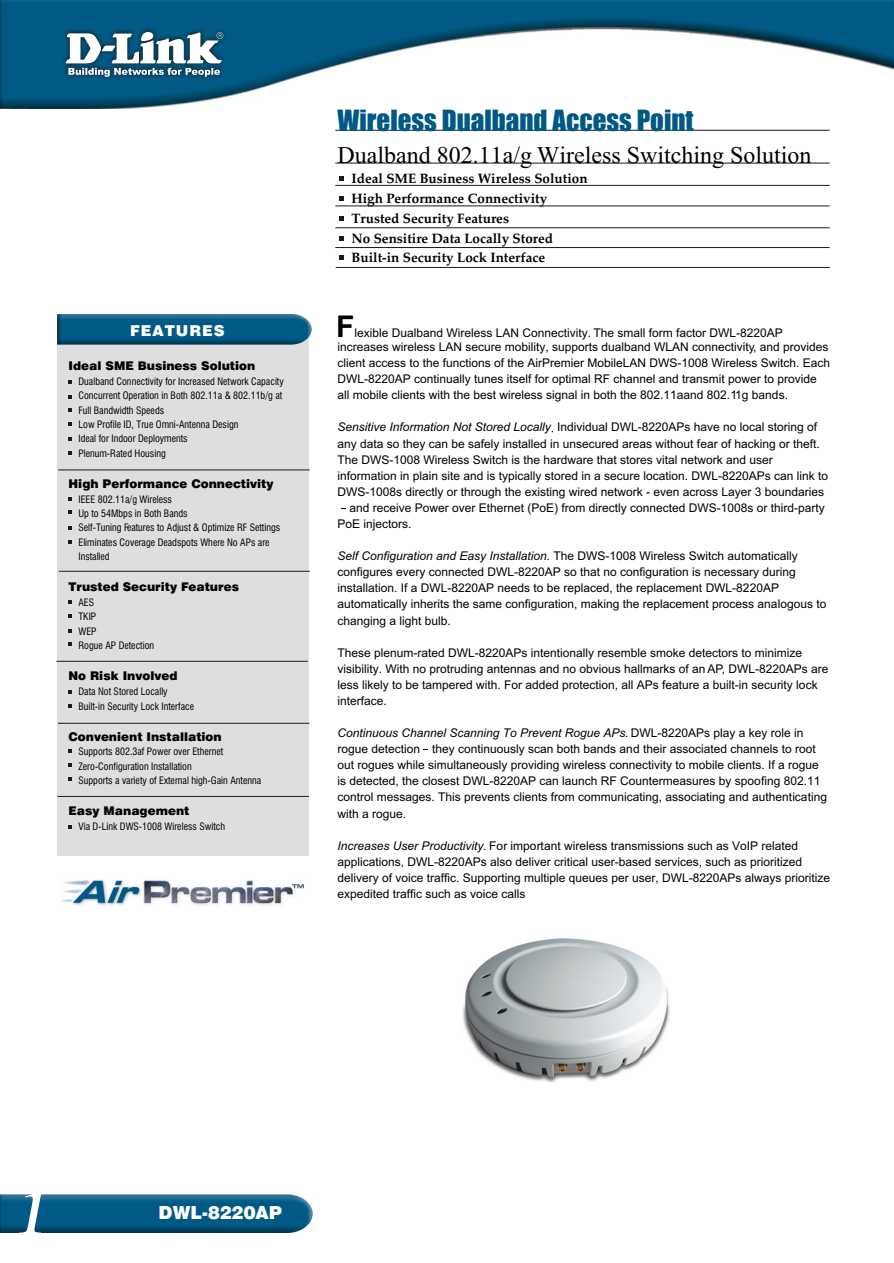
<style>
.page{position:relative;width:894px;height:1263px;background:#fff}
.page>*{position:absolute;margin:0;border:0;box-sizing:border-box;transform-origin:0 0}
.t1{font:italic 62.4px "Times New Roman";color:#fff;scale:1.41 1}
.t2{font:700 30px "Arial";color:#000}
.t3{font:27px "Impact";color:#005985}
.t4{font:24px "Times New Roman";color:#000}
.t5{font:18px "Swis 721 Blk BT";color:#fff}
.t6{font:15px "Swis 721 Blk BT";letter-spacing:.065em;color:#fff}
.t7{font:700 13.5px/20px "Palatino Linotype";color:#000}
.t8{font:12px/16px "Arial";color:#000}
.t9{font:12px "Swis 721 Blk BT";color:#000}
.t10{font:10.05px/14.4px "Swis 721 Cn BT";color:#000}
.s1{font-style:italic}
</style>
<div class="page">
<img style="left:0;top:1194px;width:313px;height:38px">
<div style="left:57px;top:322px;width:252px;height:534px;background:#dedede"></div>
<svg style="left:69px;top:380px;width:3px;height:4px"></svg>
<svg style="left:69px;top:422px;width:3px;height:4px"></svg>
<svg style="left:69px;top:614px;width:3px;height:4px"></svg>
<svg style="left:69px;top:749px;width:3px;height:4px"></svg>
<svg style="left:69px;top:497px;width:3px;height:4px"></svg>
<svg style="left:69px;top:540px;width:3px;height:4px"></svg>
<svg style="left:69px;top:395px;width:3px;height:4px"></svg>
<svg style="left:69px;top:437px;width:3px;height:4px"></svg>
<svg style="left:69px;top:629px;width:3px;height:4px"></svg>
<svg style="left:69px;top:763px;width:3px;height:4px"></svg>
<svg style="left:69px;top:690px;width:3px;height:4px"></svg>
<svg style="left:69px;top:408px;width:3px;height:4px"></svg>
<svg style="left:69px;top:600px;width:3px;height:4px"></svg>
<svg style="left:69px;top:451px;width:3px;height:4px"></svg>
<svg style="left:69px;top:642px;width:3px;height:4px"></svg>
<svg style="left:69px;top:777px;width:3px;height:4px"></svg>
<svg style="left:69px;top:704px;width:3px;height:4px"></svg>
<svg style="left:69px;top:526px;width:3px;height:4px"></svg>
<hr style="left:58px;top:470px;width:252px;height:1px;background:#1f1a17">
<hr style="left:59px;top:571px;width:251px;height:1px;background:#1f1a17">
<hr style="left:56px;top:661px;width:252px;height:1px;background:#1f1a17">
<hr style="left:58px;top:723px;width:251px;height:1px;background:#1f1a17">
<hr style="left:58px;top:796px;width:251px;height:1px;background:#1f1a17">
<svg style="left:340px;top:176px;width:4px;height:4px"></svg>
<svg style="left:340px;top:196px;width:4px;height:4px"></svg>
<svg style="left:340px;top:216px;width:4px;height:4px"></svg>
<svg style="left:340px;top:236px;width:4px;height:4px"></svg>
<svg style="left:340px;top:255px;width:4px;height:4px"></svg>
<hr style="left:335px;top:130px;width:495px;height:1px;background:#1f1a17">
<hr style="left:335px;top:163px;width:495px;height:1px;background:#1f1a17">
<hr style="left:335px;top:185px;width:495px;height:1px;background:#1f1a17">
<hr style="left:335px;top:206px;width:495px;height:1px;background:#1f1a17">
<hr style="left:335px;top:228px;width:495px;height:1px;background:#1f1a17">
<hr style="left:335px;top:247px;width:495px;height:1px;background:#1f1a17">
<hr style="left:336px;top:267px;width:494px;height:1px;background:#1f1a17">
<img style="left:57px;top:314px;width:255px;height:30px">
<img style="left:0;top:0;width:894px;height:108px">
<img style="left:62px;top:29px;width:165px;height:51px">
<svg style="left:66px;top:32px;width:157px;height:45px"></svg>
<img style="left:61px;top:879px;width:243px;height:26px">
<img style="left:462px;top:938px;width:208px;height:145px">
<p class="t6" style="left:130px;top:325px;width:96px">FEATURES</p>
<p class="t9" style="left:69px;top:361px;width:188px">Ideal SME Business Solution</p>
<p class="t10" style="left:78px;top:375px;width:207px">Dualband Connectivity for Increased Network Capacity Concurrent Operation in Both 802.11a &amp; 802.11b/g at Full Bandwidth Speeds<br>Low Profile ID, True Omni-Antenna Design<br>Ideal for Indoor Deployments<br>Plenum-Rated Housing</p>
<p class="t9" style="left:69px;top:479px;width:206px">High Performance Connectivity</p>
<p class="t10" style="left:78px;top:493px;width:203px">IEEE 802.11a/g Wireless<br>Up to 54Mbps in Both Bands<br>Self-Tuning Features to Adjust &amp; Optimize RF Settings<br>Eliminates Coverage Deadspots Where No APs are<br>Installed</p>
<p class="t9" style="left:69px;top:582px;width:172px">Trusted Security Features</p>
<p class="t10" style="left:78px;top:596px;width:77px">AES<br>TKIP<br>WEP<br>Rogue AP Detection</p>
<p class="t9" style="left:69px;top:671px;width:110px">No Risk Involved</p>
<p class="t10" style="left:78px;top:685px;width:117px">Data Not Stored Locally<br>Built-in Security Lock Interface</p>
<p class="t9" style="left:69px;top:731px;width:155px">Convenient Installation</p>
<p class="t10" style="left:78px;top:746px;width:184px">Supports 802.3af Power over Ethernet<br>Zero-Configuration Installation<br>Supports a variety of External high-Gain Antenna</p>
<p class="t9" style="left:69px;top:806px;width:122px">Easy Management</p>
<p class="t10" style="left:78px;top:820px;width:148px">Via D-Link DWS-1008 Wireless Switch</p>
<h3 class="t3" style="left:338px;top:109px;width:358px">Wireless Dualband Access Point</h3>
<h3 class="t4" style="left:338px;top:146px;width:475px">Dualband 802.11a/g Wireless Switching Solution</h3>
<p class="t7" style="left:352px;top:170px;width:238px">Ideal SME Business Wireless Solution<br>High Performance Connectivity<br>Trusted Security Features<br>No Sensitire Data Locally Stored<br>Built-in Security Lock Interface</p>
<h2 class="t2" style="left:336px;top:315px;width:20px">F</h2>
<p class="t8" style="left:337px;top:327px;width:493px;line-height:14.2px;text-indent:17px">lexible Dualband Wireless LAN Connectivity. The small form factor DWL-8220AP increases wireless LAN secure mobility, supports dualband WLAN connectivity, and provides</p>
<p class="t8" style="left:337px;top:356px;width:494px">client access to the functions of the AirPremier MobileLAN DWS-1008 Wireless Switch. Each<br>DWL-8220AP continually tunes itself for optimal RF channel and transmit power to provide all mobile clients with the best wireless signal in both the 802.11aand 802.11g bands.</p>
<p class="t8" style="left:337px;top:420px;width:481px"><span class="s1">Sensitive Information Not Stored Locally</span> Individual DWL-8220APs have no local storing of</p>
<p class="t8" style="left:337px;top:436px;width:484px">any data so they can be safely installed in unsecured areas without fear of hacking or theft.</p>
<p class="t8" style="left:337px;top:453px;width:437px">The DWS-1008 Wireless Switch is the hardware that stores vital network and user</p>
<p class="t8" style="left:337px;top:469px;width:492px">information in plain site and is typically stored in a secure location. DWL-8220APs can link to</p>
<p class="t8" style="left:337px;top:485px;width:488px">DWS-1008s directly or through the existing wired network - even across Layer 3 boundaries</p>
<p class="t8" style="left:349px;top:501px;width:477px">and receive Power over Ethernet (PoE) from directly connected DWS-1008s or third-party</p>
<p class="t8" style="left:338px;top:517px;width:76px">PoE injectors.</p>
<p class="t8" style="left:338px;top:549px;width:490px"><span class="s1">Self Configuration and Easy Installation.</span> The DWS-1008 Wireless Switch automatically configures every connected DWL-8220AP so that no configuration is necessary during installation. If a DWL-8220AP needs to be replaced, the replacement DWL-8220AP automatically inherits the same configuration, making the replacement process analogous to changing a light bulb.</p>
<p class="t8" style="left:338px;top:646px;width:493px">These plenum-rated DWL-8220APs intentionally resemble smoke detectors to minimize visibility. With no protruding antennas and no obvious hallmarks of an AP, DWL-8220APs are less likely to be tampered with. For added protection, all APs feature a built-in security lock interface.</p>
<p class="t8" style="left:338px;top:726px;width:491px"><span class="s1">Continuous Channel Scanning To Prevent Rogue APs.</span> DWL-8220APs play a key role in rogue detection they continuously scan both bands and their associated channels to root out rogues while simultaneously providing wireless connectivity to mobile clients. If a rogue is detected, the closest DWL-8220AP can launch RF Countermeasures by spoofing 802.11 control messages. This prevents clients from communicating, associating and authenticating with a rogue.</p>
<p class="t8" style="left:338px;top:839px;width:494px"><span class="s1">Increases User Productivity.</span> For important wireless transmissions such as VoIP related applications, DWL-8220APs also deliver critical user-based services, such as prioritized delivery of voice traffic. Supporting multiple queues per user, DWL-8220APs always prioritize expedited traffic such as voice calls</p>
<h1 class="t1" style="left:8px;top:1190px;width:40px">1</h1>
<h3 class="t5" style="left:159px;top:1205px;width:125px">DWL-8220AP</h3>
</div>
